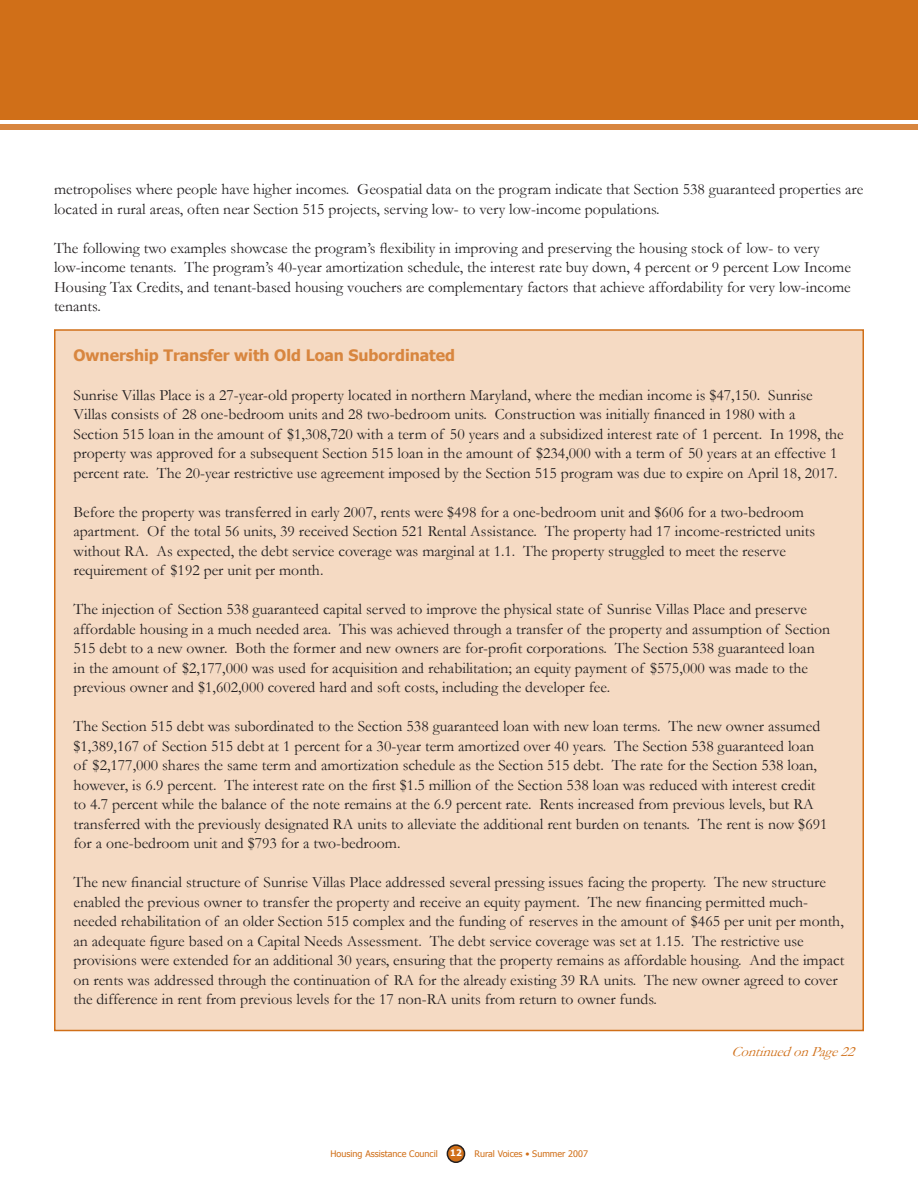
<style>
.page{position:relative;width:918px;height:1188px;background:#fff}
.page>*{position:absolute;margin:0;border:0;box-sizing:border-box;transform-origin:0 0}
.t1{font:15.75px/19.5px "Garamond";color:#231f20}
.t2{font:700 15.75px "Tahoma";color:#d8863f}
.t3{font:italic 14.25px "Garamond";color:#d06f18}
.t4{font:9px "Tahoma";color:#d06f18}
.t5{font:700 9px "Tahoma";color:#fff}
</style>
<div class="page">
<div style="left:447px;top:1145px;width:18px;height:17px;background:#d06f18;border-radius:50%"></div>
<div style="left:447px;top:1144px;width:18px;height:19px;border:2px solid #231f20;border-radius:50%"></div>
<div style="left:55px;top:330px;width:808px;height:700px;background:#f5dac3"></div>
<div style="left:0;top:0;width:918px;height:120px;background:#d06f18"></div>
<div style="left:0;top:124px;width:918px;height:6px;background:#d8863f"></div>
<p class="t1" style="left:54px;top:180px;width:811px">metropolises where people have higher incomes. Geospatial data on the program indicate that Section 538 guaranteed properties are located in rural areas, often near Section 515 projects, serving low- to very low-income populations.</p>
<p class="t1" style="left:54px;top:238px;width:798px">The following two examples showcase the program’s flexibility in improving and preserving the housing stock of low- to very low-income tenants. The program’s 40-year amortization schedule, the interest rate buy down, 4 percent or 9 percent Low Income Housing Tax Credits, and tenant-based housing vouchers are complementary factors that achieve affordability for very low-income tenants.</p>
<p class="t2" style="left:74px;top:345px;width:383px">Ownership Transfer with Old Loan Subordinated</p>
<p class="t1" style="left:74px;top:385px;width:772px">Sunrise Villas Place is a 27-year-old property located in northern Maryland, where the median income is $47,150. Sunrise Villas consists of 28 one-bedroom units and 28 two-bedroom units. Construction was initially financed in 1980 with a Section 515 loan in the amount of $1,308,720 with a term of 50 years and a subsidized interest rate of 1 percent. In 1998, the property was approved for a subsequent Section 515 loan in the amount of $234,000 with a term of 50 years at an effective 1 percent rate. The 20-year restrictive use agreement imposed by the Section 515 program was due to expire on April 18, 2017.</p>
<p class="t1" style="left:74px;top:502px;width:743px">Before the property was transferred in early 2007, rents were $498 for a one-bedroom unit and $606 for a two-bedroom apartment. Of the total 56 units, 39 received Section 521 Rental Assistance. The property had 17 income-restricted units without RA. As expected, the debt service coverage was marginal at 1.1. The property struggled to meet the reserve requirement of $192 per unit per month.</p>
<p class="t1" style="left:74px;top:600px;width:758px">The injection of Section 538 guaranteed capital served to improve the physical state of Sunrise Villas Place and preserve affordable housing in a much needed area. This was achieved through a transfer of the property and assumption of Section 515 debt to a new owner. Both the former and new owners are for-profit corporations. The Section 538 guaranteed loan in the amount of $2,177,000 was used for acquisition and rehabilitation; an equity payment of $575,000 was made to the previous owner and $1,602,000 covered hard and soft costs, including the developer fee.</p>
<p class="t1" style="left:74px;top:717px;width:756px">The Section 515 debt was subordinated to the Section 538 guaranteed loan with new loan terms. The new owner assumed $1,389,167 of Section 515 debt at 1 percent for a 30-year term amortized over 40 years. The Section 538 guaranteed loan of $2,177,000 shares the same term and amortization schedule as the Section 515 debt. The rate for the Section 538 loan, however, is 6.9 percent. The interest rate on the first $1.5 million of the Section 538 loan was reduced with interest credit to 4.7 percent while the balance of the note remains at the 6.9 percent rate. Rents increased from previous levels, but RA transferred with the previously designated RA units to alleviate the additional rent burden on tenants. The rent is now $691 for a one-bedroom unit and $793 for a two-bedroom.</p>
<p class="t1" style="left:74px;top:873px;width:772px">The new financial structure of Sunrise Villas Place addressed several pressing issues facing the property. The new structure enabled the previous owner to transfer the property and receive an equity payment. The new financing permitted much&shy;needed rehabilitation of an older Section 515 complex and the funding of reserves in the amount of $465 per unit per month, an adequate figure based on a Capital Needs Assessment. The debt service coverage was set at 1.15. The restrictive use provisions were extended for an additional 30 years, ensuring that the property remains as affordable housing. And the impact on rents was addressed through the continuation of RA for the already existing 39 RA units. The new owner agreed to cover the difference in rent from previous levels for the 17 non-RA units from return to owner funds.</p>
<p class="t5" style="left:450px;top:1147px;width:13px">12</p>
<p class="t4" style="left:330px;top:1148px;width:109px">Housing Assistance Council</p>
<p class="t4" style="left:475px;top:1148px;width:115px">Rural Voices • Summer 2007</p>
<p class="t3" style="left:731px;top:1043px;width:130px">ContinuedonPag e22</p>
</div>
